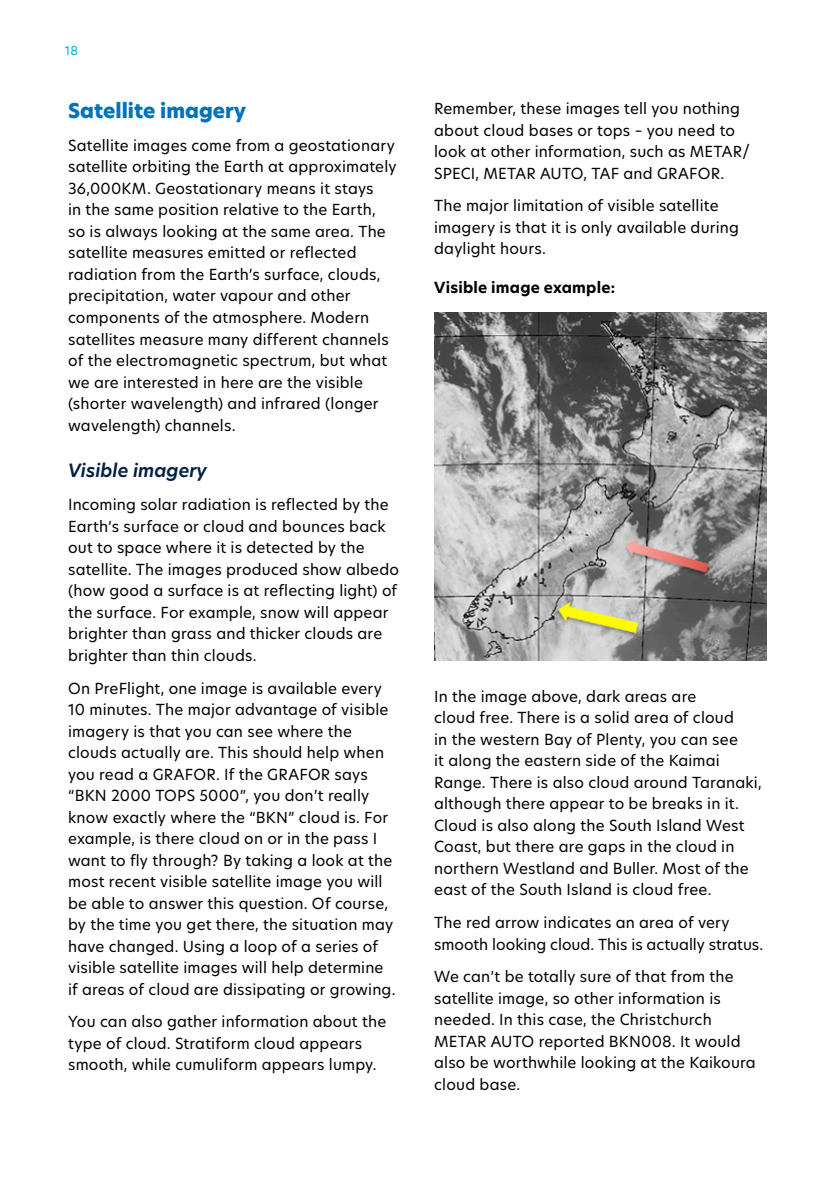
<style>
.page{position:relative;width:840px;height:1191px;background:#fff}
.page>*{position:absolute;margin:0;border:0;box-sizing:border-box;transform-origin:0 0}
.H2_Blue{font:800 20px "New Hero";color:#0072bc}
.H3_Blue{font:italic 600 18px "New Hero";color:#002043}
.Body{font:15px/21.6px "New Hero";letter-spacing:.01em;color:#000}
.Body-2{font:700 15px "New Hero";letter-spacing:.015em;color:#000}
.t1{font:12px "New Hero";color:#00aae7}
</style>
<div class="page">
<img style="left:434px;top:313px;width:331px;height:347px">
<p class="t1" style="left:65px;top:42px;width:15px">18</p>
<p class="H2_Blue" style="left:68px;top:97px;width:179px">Satellite imagery</p>
<p class="Body" style="left:68px;top:134px;width:330px">Satellite images come from a geostationary satellite orbiting the Earth at approximately 36,000KM. Geostationary means it stays<br>in the same position relative to the Earth, so is always looking at the same area. The satellite measures emitted or reflected radiation from the Earth’s surface, clouds, precipitation, water vapour and other components of the atmosphere. Modern satellites measure many different channels of the electromagnetic spectrum, but what we are interested in here are the visible (shorter wavelength) and infrared (longer wavelength) channels.</p>
<p class="H3_Blue" style="left:68px;top:458px;width:140px">Visible imagery</p>
<p class="Body" style="left:68px;top:493px;width:332px">Incoming solar radiation is reflected by the Earth’s surface or cloud and bounces back out to space where it is detected by the satellite. The images produced show albedo (how good a surface is at reflecting light) of the surface. For example, snow will appear brighter than grass and thicker clouds are brighter than thin clouds.</p>
<p class="Body" style="left:68px;top:677px;width:329px">On PreFlight, one image is available every 10 minutes. The major advantage of visible imagery is that you can see where the clouds actually are. This should help when you read a GRAFOR. If the GRAFOR says “BKN 2000 TOPS 5000”, you don’t really know exactly where the “BKN” cloud is. For example, is there cloud on or in the pass I want to fly through? By taking a look at the most recent visible satellite image you will be able to answer this question. Of course, by the time you get there, the situation may have changed. Using a loop of a series of visible satellite images will help determine if areas of cloud are dissipating or growing.</p>
<p class="Body" style="left:68px;top:1011px;width:319px">You can also gather information about the type of cloud. Stratiform cloud appears smooth, while cumuliform appears lumpy.</p>
<p class="Body" style="left:434px;top:97px;width:317px">Remember, these images tell you nothing about cloud bases or tops – you need to look at other information, such as METAR/ SPECI, METAR AUTO, TAF and GRAFOR.</p>
<p class="Body" style="left:434px;top:195px;width:306px">The major limitation of visible satellite imagery is that it is only available during daylight hours.</p>
<p class="Body-2" style="left:434px;top:277px;width:182px">Visible image example:</p>
<p class="Body" style="left:434px;top:685px;width:329px">In the image above, dark areas are<br>cloud free. There is a solid area of cloud<br>in the western Bay of Plenty, you can see<br>it along the eastern side of the Kaimai Range. There is also cloud around Taranaki, although there appear to be breaks in it.<br>Cloud is also along the South Island West Coast, but there are gaps in the cloud in northern Westland and Buller. Most of the east of the South Island is cloud free.</p>
<p class="Body" style="left:434px;top:911px;width:330px">The red arrow indicates an area of very smooth looking cloud. This is actually stratus.</p>
<p class="Body" style="left:434px;top:966px;width:323px">We can’t be totally sure of that from the satellite image, so other information is needed. In this case, the Christchurch METAR AUTO reported BKN008. It would also be worthwhile looking at the Kaikoura cloud base.</p>
</div>
